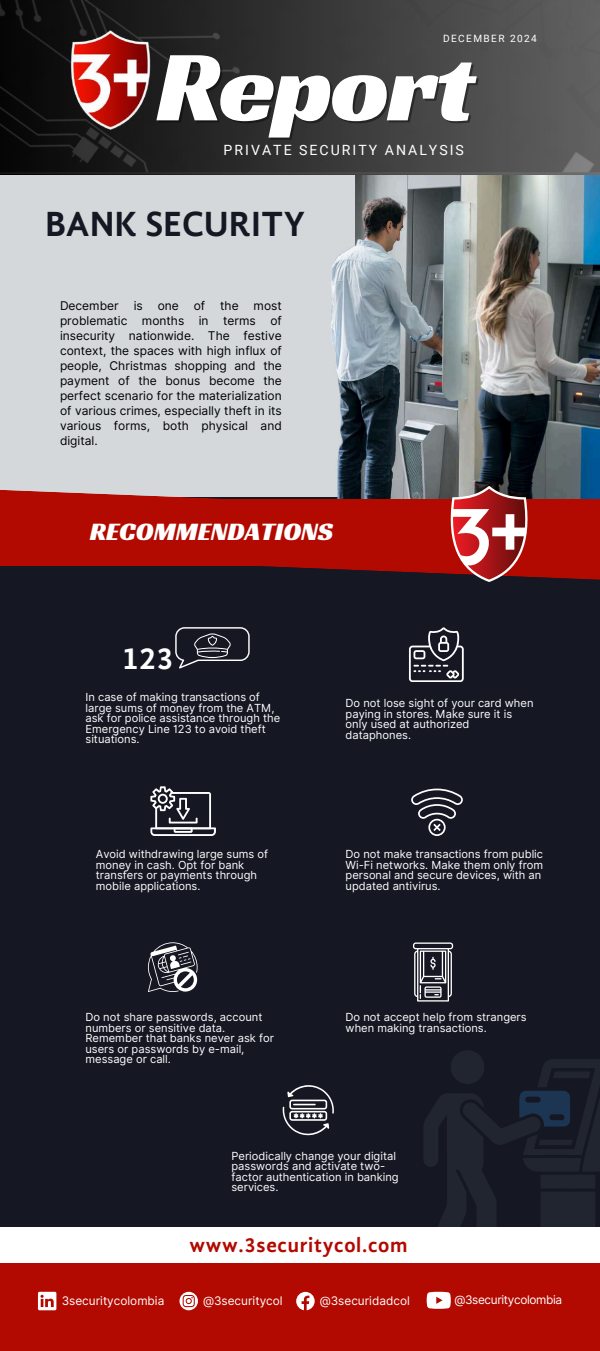
<style>
.page{position:relative;width:600px;height:1351px;background:#fff}
.page>*{position:absolute;margin:0;border:0;box-sizing:border-box;transform-origin:0 0}
.t1{font:102.4px "Racing Sans One";letter-spacing:-.02em;color:#fff}
.t2{font:700 36px "Gandhi Sans";color:#151722}
.t3{font:700 31.5px "Gandhi Sans";color:#fff}
.t4{font:26px "Racing Sans One";color:#fff}
.t5{font:700 21px "Gandhi Sans";letter-spacing:.03em;color:#b20900}
.t6{font:14.1px "Roboto";letter-spacing:.14em;color:#fff}
.t7{font:12px/15px "Inter";color:#000;text-align:justify}
.t8{font:11.8px "Inter";color:#fff}
.t9{font:11.8px "Inter";letter-spacing:-.03em;color:#fff}
.t10{font:11.1px/10.5px "Inter";color:#fff}
.t11{font:10.1px "Roboto";letter-spacing:.14em;color:#fff}
</style>
<div class="page">
<div style="left:0;top:0;width:600px;height:1350px;background:#151722"></div>
<div style="left:0;top:134px;width:600px;height:363px;background:#d4d8da"></div>
<img style="left:355px;top:174px;width:245px;height:315px">
<svg style="left:0;top:0;width:600px;height:174px;background:#373737"></svg>
<img style="left:64px;top:21px;width:93px;height:113px">
<svg style="left:424px;top:1050px;width:176px;height:176px"></svg>
<div style="left:540px;top:1174px;width:55px;height:14px;background:#202530"></div>
<div style="left:541px;top:1191px;width:54px;height:64px;background:#202530"></div>
<div style="left:0;top:1226px;width:600px;height:51px;background:#fff"></div>
<svg style="left:409px;top:627px;width:55px;height:54px"></svg>
<svg style="left:150px;top:786px;width:66px;height:49px"></svg>
<svg style="left:148px;top:942px;width:49px;height:49px"></svg>
<svg style="left:411px;top:788px;width:52px;height:47px"></svg>
<svg style="left:175px;top:627px;width:74px;height:41px"></svg>
<svg style="left:413px;top:942px;width:40px;height:59px"></svg>
<svg style="left:282px;top:1085px;width:52px;height:51px"></svg>
<div style="left:0;top:1262px;width:600px;height:88px;background:#b20900"></div>
<svg style="left:38px;top:1291px;width:18px;height:18px"></svg>
<svg style="left:179px;top:1291px;width:19px;height:18px"></svg>
<svg style="left:296px;top:1291px;width:18px;height:18px"></svg>
<svg style="left:427px;top:1291px;width:24px;height:17px"></svg>
<img style="left:330px;top:195px;width:114px;height:294px">
<svg style="left:0;top:489px;width:600px;height:91px"></svg>
<div style="left:0;top:499px;width:600px;height:66px;background:#b20900"></div>
<svg style="left:449px;top:486px;width:81px;height:96px;background:#ad5455"></svg>
<p class="t11" style="left:443px;top:33px;width:95px">DECEMBER 2024</p>
<h1 class="t1" style="left:156px;top:20px;width:320px">Report</h1>
<p class="t6" style="left:224px;top:141px;width:242px">PRIVATE SECURITY ANALYSIS</p>
<h2 class="t2" style="left:45px;top:208px;width:262px">BANK SECURITY</h2>
<p class="t7" style="left:60px;top:297px;width:223px">December is one of the most problematic months in terms of insecurity nationwide. The festive context, the spaces with high influx of people, Christmas shopping and the payment of the bonus become the perfect scenario for the materialization of various crimes, especially theft in its various forms, both physical and digital.</p>
<h3 class="t4" style="left:90px;top:514px;width:245px">RECOMMENDATIONS</h3>
<h3 class="t3" style="left:122px;top:644px;width:53px">123</h3>
<p class="t10" style="left:86px;top:692px;width:196px">In case of making transactions of large sums of money from the ATM, ask for police assistance through the<br>Emergency Line 123 to avoid theft situations.</p>
<p class="t10" style="left:346px;top:698px;width:189px">Do not lose sight of your card when paying in stores. Make sure it is only used at authorized dataphones.</p>
<p class="t10" style="left:96px;top:848px;width:174px">Avoid withdrawing large sums of money in cash. Opt for bank transfers or payments through mobile applications.</p>
<p class="t10" style="left:346px;top:848px;width:199px">Do not make transactions from public<br>Wi-Fi networks. Make them only from personal and secure devices, with an updated antivirus.</p>
<p class="t10" style="left:86px;top:1011px;width:190px">Do not share passwords, account numbers or sensitive data.<br>Remember that banks never ask for users or passwords by e-mail, message or call.</p>
<p class="t10" style="left:346px;top:1011px;width:183px">Do not accept help from strangers when making transactions.</p>
<p class="t10" style="left:231px;top:1150px;width:169px">Periodically change your digital passwords and activate two&shy;factor authentication in banking services.</p>
<h3 class="t5" style="left:189px;top:1235px;width:219px">www.3securitycol.com</h3>
<p class="t8" style="left:62px;top:1293px;width:104px">3securitycolombia</p>
<p class="t8" style="left:203px;top:1293px;width:81px">@3securitycol</p>
<p class="t8" style="left:320px;top:1293px;width:92px">@3securidadcol</p>
<p class="t9" style="left:454px;top:1292px;width:109px">@3securitycolombia</p>
</div>
